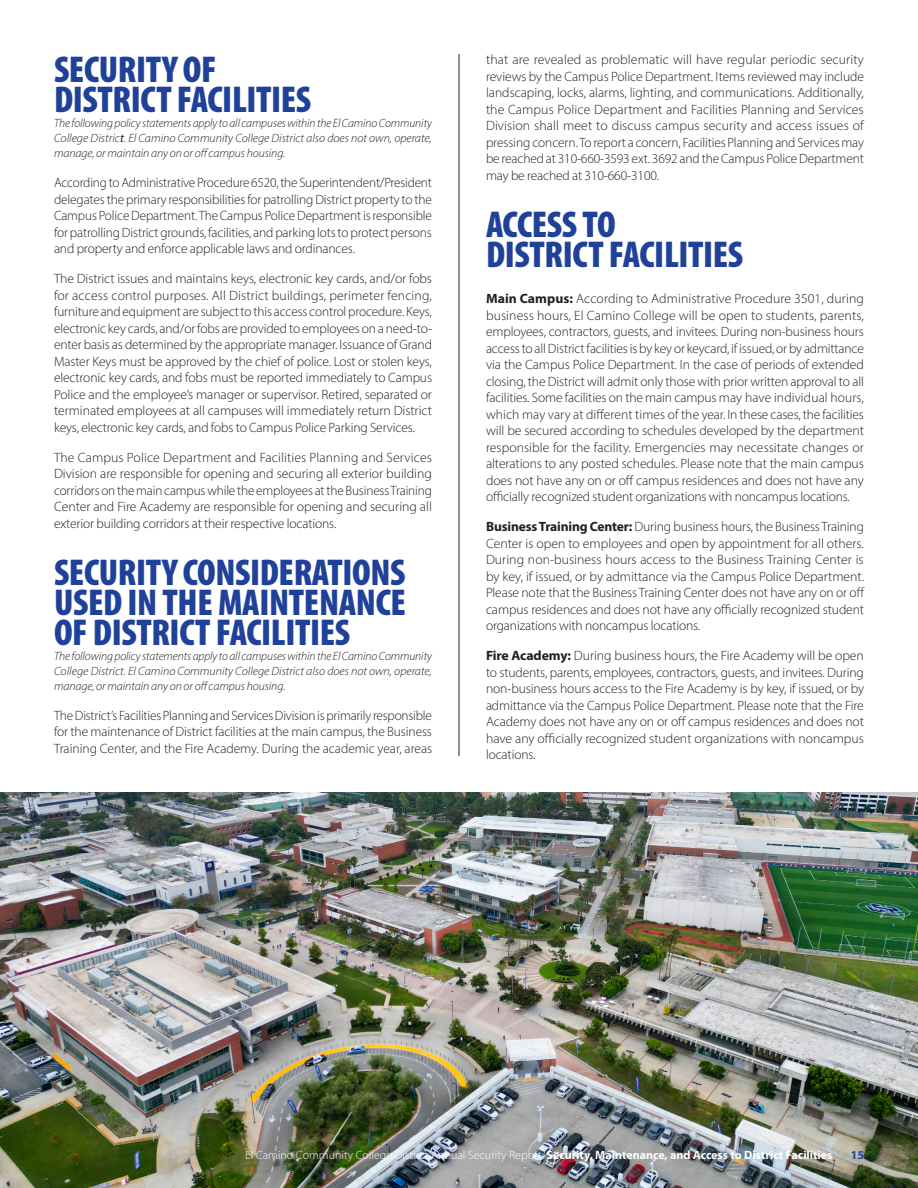
<style>
.page{position:relative;width:918px;height:1188px;background:#fff}
.page>*{position:absolute;margin:0;border:0;box-sizing:border-box;transform-origin:0 0}
.Heading{font:900 condensed 37.5px/30px "Myriad Pro";letter-spacing:-.01em;color:#20419a}
.Body_Copy{font:300 13.5px/16.5px "Myriad Pro";letter-spacing:-.01em;color:#231f20;text-align:justify}
.Subheading{font:italic 300 12px/15px "Myriad Pro";letter-spacing:-.005em;color:#231f20;text-align:justify}
.t1{font:300 12px "Myriad Pro";color:#fff}
.t2{font:700 12px "Myriad Pro";color:#20419a}
.s1{font-weight:400}
.s2{font-weight:700}
</style>
<div class="page">
<hr style="left:459px;top:54px;width:1px;height:702px;background:#231f20">
<img style="left:0;top:792px;width:918px;height:396px">
<p class="Heading" style="left:54px;top:54px;width:259px">SECURITY OF<br>DISTRICT FACILITIES</p>
<p class="Subheading" style="left:54px;top:116px;width:379px">The following policy statements apply to all campuses within the El Camino Community College Distric<span class="s1">t</span>. El Camino Community College District also does not own, operate, manage, or maintain any on or off campus housing.</p>
<p class="Body_Copy" style="left:54px;top:174px;width:380px">According to Administrative Procedure 6520, the Superintendent/President delegates the primary responsibilities for patrolling District property to the Campus Police Department. The Campus Police Department is responsible for patrolling District grounds, facilities, and parking lots to protect persons and property and enforce applicable laws and ordinances.</p>
<p class="Body_Copy" style="left:54px;top:270px;width:380px">The District issues and maintains keys, electronic key cards, and/or fobs for access control purposes. All District buildings, perimeter fencing, furniture and equipment are subject to this access control procedure. Keys, electronic key cards, and/or fobs are provided to employees on a need-to&shy;enter basis as determined by the appropriate manager. Issuance of Grand Master Keys must be approved by the chief of police. Lost or stolen keys, electronic key cards, and fobs must be reported immediately to Campus Police and the employee’s manager or supervisor. Retired, separated or terminated employees at all campuses will immediately return District keys, electronic key cards, and fobs to Campus Police Parking Services.</p>
<p class="Body_Copy" style="left:54px;top:449px;width:379px">The Campus Police Department and Facilities Planning and Services Division are responsible for opening and securing all exterior building corridors on the main campus while the employees at the Business Training Center and Fire Academy are responsible for opening and securing all exterior building corridors at their respective locations.</p>
<p class="Heading" style="left:54px;top:556px;width:354px;text-align:justify">SECURITY CONSIDERATIONS USED IN THE MAINTENANCE OF DISTRICT FACILITIES</p>
<p class="Subheading" style="left:54px;top:648px;width:379px">The following policy statements apply to all campuses within the El Camino Community College District. El Camino Community College District also does not own, operate, manage, or maintain any on or off campus housing.</p>
<p class="Body_Copy" style="left:54px;top:707px;width:380px">The District’s Facilities Planning and Services Division is primarily responsible for the maintenance of District facilities at the main campus, the Business Training Center, and the Fire Academy. During the academic year, areas</p>
<p class="Body_Copy" style="left:486px;top:51px;width:380px">that are revealed as problematic will have regular periodic security reviews by the Campus Police Department. Items reviewed may include landscaping, locks, alarms, lighting, and communications. Additionally, the Campus Police Department and Facilities Planning and Services Division shall meet to discuss campus security and access issues of pressing concern. To report a concern, Facilities Planning and Services may be reached at 310-660-3593 ext. 3692 and the Campus Police Department may be reached at 310-660-3100.</p>
<p class="Heading" style="left:486px;top:208px;width:259px">ACCESS TO<br>DISTRICT FACILITIES</p>
<p class="Body_Copy" style="left:486px;top:291px;width:380px"><span class="s2">Main Campus:</span> According to Administrative Procedure 3501, during business hours, El Camino College will be open to students, parents, employees, contractors, guests, and invitees. During non-business hours access to all District facilities is by key or keycard, if issued, or by admittance via the Campus Police Department. In the case of periods of extended closing, the District will admit only those with prior written approval to all facilities. Some facilities on the main campus may have individual hours, which may vary at different times of the year. In these cases, the facilities will be secured according to schedules developed by the department responsible for the facility. Emergencies may necessitate changes or alterations to any posted schedules. Please note that the main campus does not have any on or off campus residences and does not have any officially recognized student organizations with noncampus locations.</p>
<p class="Body_Copy" style="left:486px;top:519px;width:380px"><span class="s2">Business Training Center:</span> During business hours, the Business Training Center is open to employees and open by appointment for all others.<br>During non-business hours access to the Business Training Center is by key, if issued, or by admittance via the Campus Police Department.<br>Please note that the Business Training Center does not have any on or off campus residences and does not have any officially recognized student organizations with noncampus locations.</p>
<p class="Body_Copy" style="left:486px;top:648px;width:380px"><span class="s2">Fire Academy:</span> During business hours, the Fire Academy will be open to students, parents, employees, contractors, guests, and invitees. During non-business hours access to the Fire Academy is by key, if issued, or by admittance via the Campus Police Department. Please note that the Fire Academy does not have any on or off campus residences and does not have any officially recognized student organizations with noncampus locations.</p>
<p class="t1" style="left:245px;top:1148px;width:589px">El Camino Community College District Annual Security Report: <span class="s2">Security, Maintenance, and Access to District Facilities</span></p>
<p class="t2" style="left:851px;top:1147px;width:15px">15</p>
</div>
